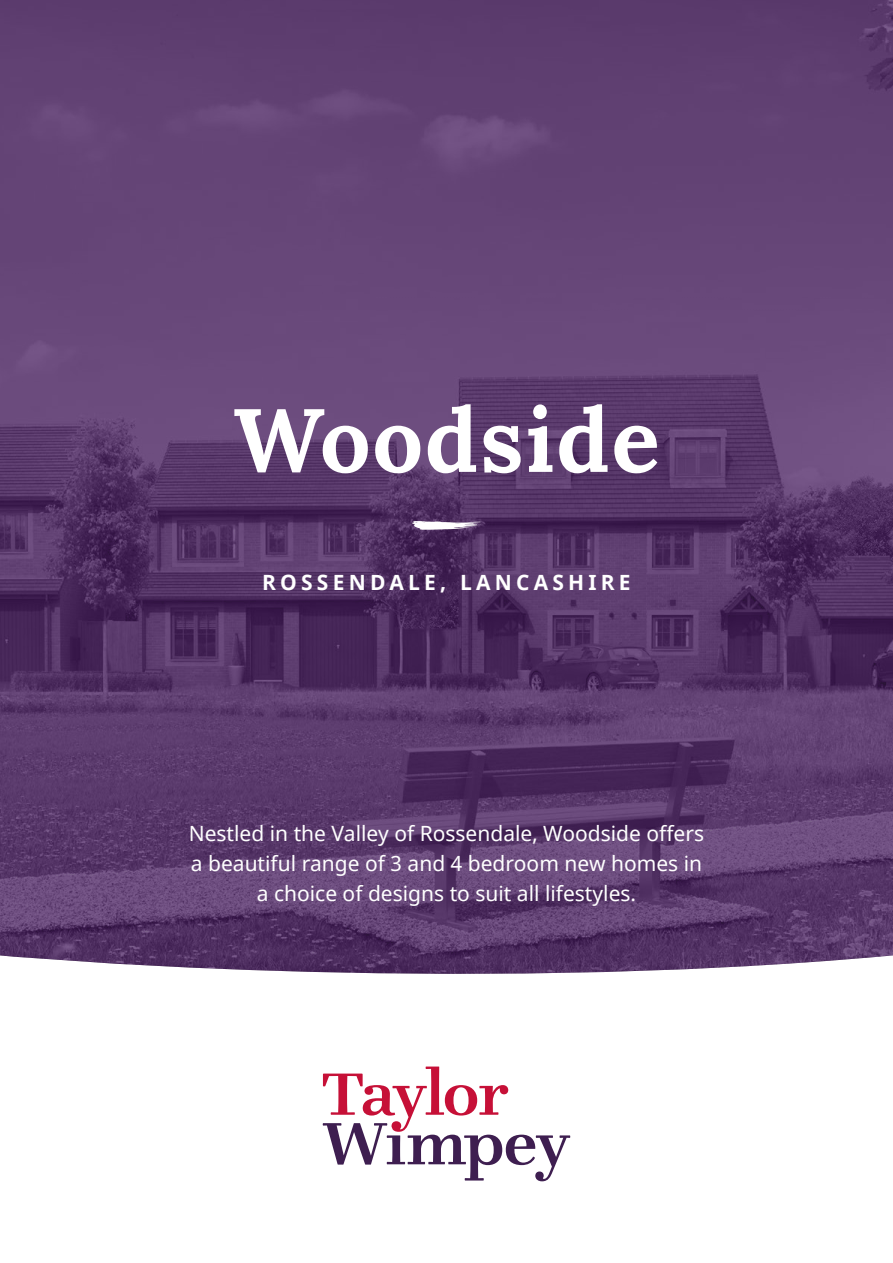
<style>
.page{position:relative;width:893px;height:1263px;background:#fff}
.page>*{position:absolute;margin:0;border:0;box-sizing:border-box;transform-origin:0 0}
.t1{font:89.55px "Lora";letter-spacing:.02em;color:#fff}
.t2{font:21px/30px "Noto Sans";color:#fff;text-align:center}
.t3{font:700 21px "Noto Sans";letter-spacing:.2em;color:#fff}
</style>
<div class="page">
<img style="left:0;top:0;width:893px;height:974px">
<svg style="left:323px;top:1066px;width:247px;height:115px"></svg>
<svg style="left:412px;top:521px;width:69px;height:9px"></svg>
<h1 class="t1" style="left:233px;top:372px;width:428px">Woodside</h1>
<p class="t3" style="left:262px;top:567px;width:370px">ROSSENDALE, LANCASHIRE</p>
<p class="t2" style="left:189px;top:819px;width:517px">Nestled in the Valley of Rossendale, Woodside offers a beautiful range of 3 and 4 bedroom new homes in a choice of designs to suit all lifestyles.</p>
</div>
